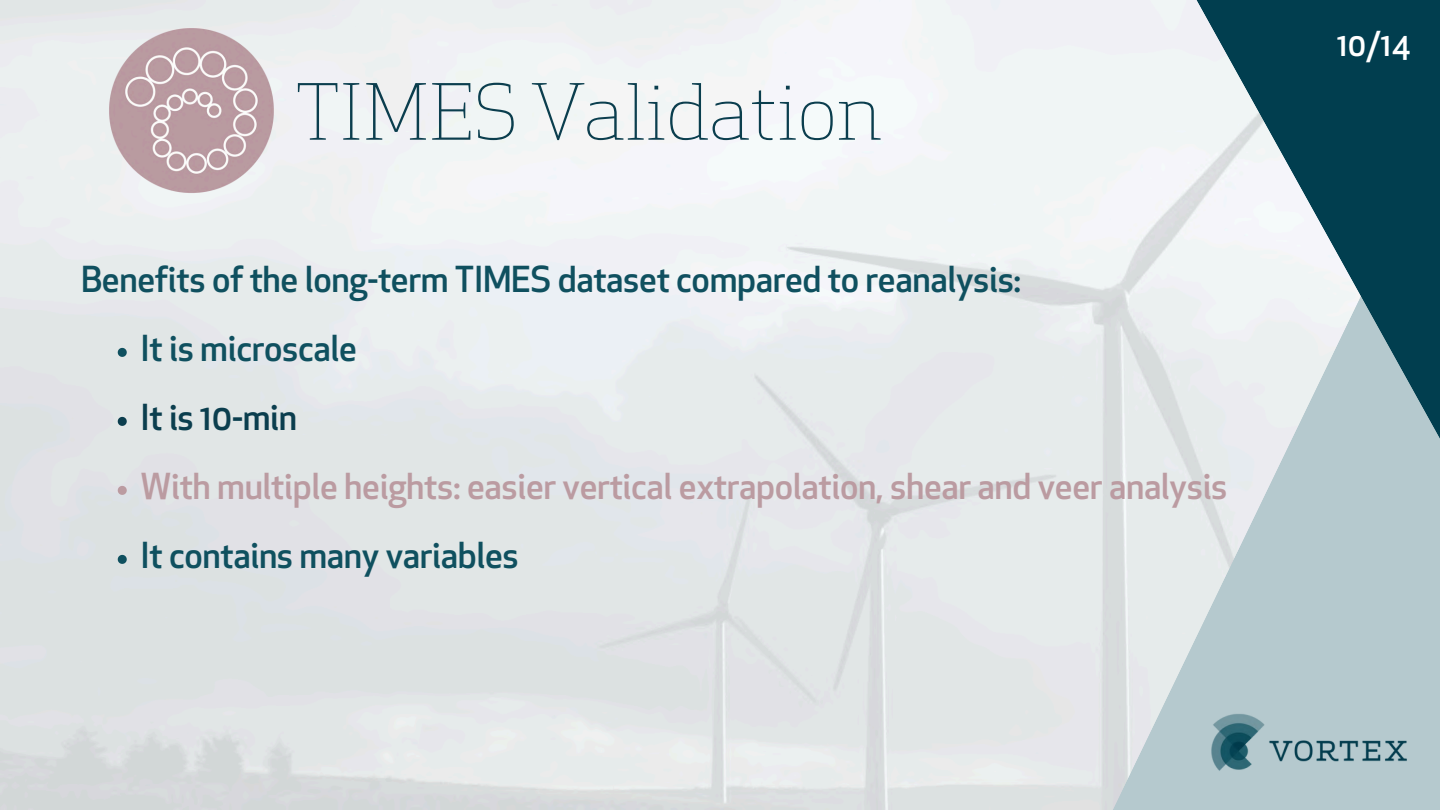
<style>
.page{position:relative;width:1440px;height:810px;background:#fff}
.page>*{position:absolute;margin:0;border:0;box-sizing:border-box;transform-origin:0 0}
.t1{font:300 75.5px "Apex Serif";letter-spacing:-.005em;color:#0b3e4e}
.t2{font:500 35px "Apex New";letter-spacing:-.01em;color:#0f505f}
.t3{font:500 35px "Apex New";letter-spacing:-.01em;color:#bb9ba1}
.t4{font:500 35px "Apex New";letter-spacing:-.01em;color:#0b3e4e}
.t5{font:500 31.5px "Apex New";color:#fff}
</style>
<div class="page">
<svg style="left:1050px;top:0;width:390px;height:810px"></svg>
<svg style="left:1147px;top:0;width:293px;height:713px"></svg>
<img style="left:95px;top:17px;width:186px;height:191px">
<img style="left:1208px;top:713px;width:201px;height:62px">
<svg style="left:118px;top:348px;width:9px;height:9px"></svg>
<svg style="left:118px;top:417px;width:9px;height:9px"></svg>
<svg style="left:118px;top:486px;width:9px;height:9px"></svg>
<svg style="left:118px;top:555px;width:9px;height:9px"></svg>
<h1 class="t1" style="left:296px;top:64px;width:588px">TIMES Validation</h1>
<p class="t2" style="left:81px;top:265px;width:942px">Benefits of the long-term TIMES dataset compared to reanalysis:</p>
<p class="t2" style="left:140px;top:334px;width:218px">It is microscale</p>
<p class="t4" style="left:140px;top:403px;width:158px">It is 10-min</p>
<p class="t3" style="left:140px;top:472px;width:1089px">With multiple heights: easier vertical extrapolation, shear and veer analysis</p>
<p class="t2" style="left:140px;top:541px;width:380px">It contains many variables</p>
<p class="t5" style="left:1337px;top:32px;width:75px">10/14</p>
</div>
